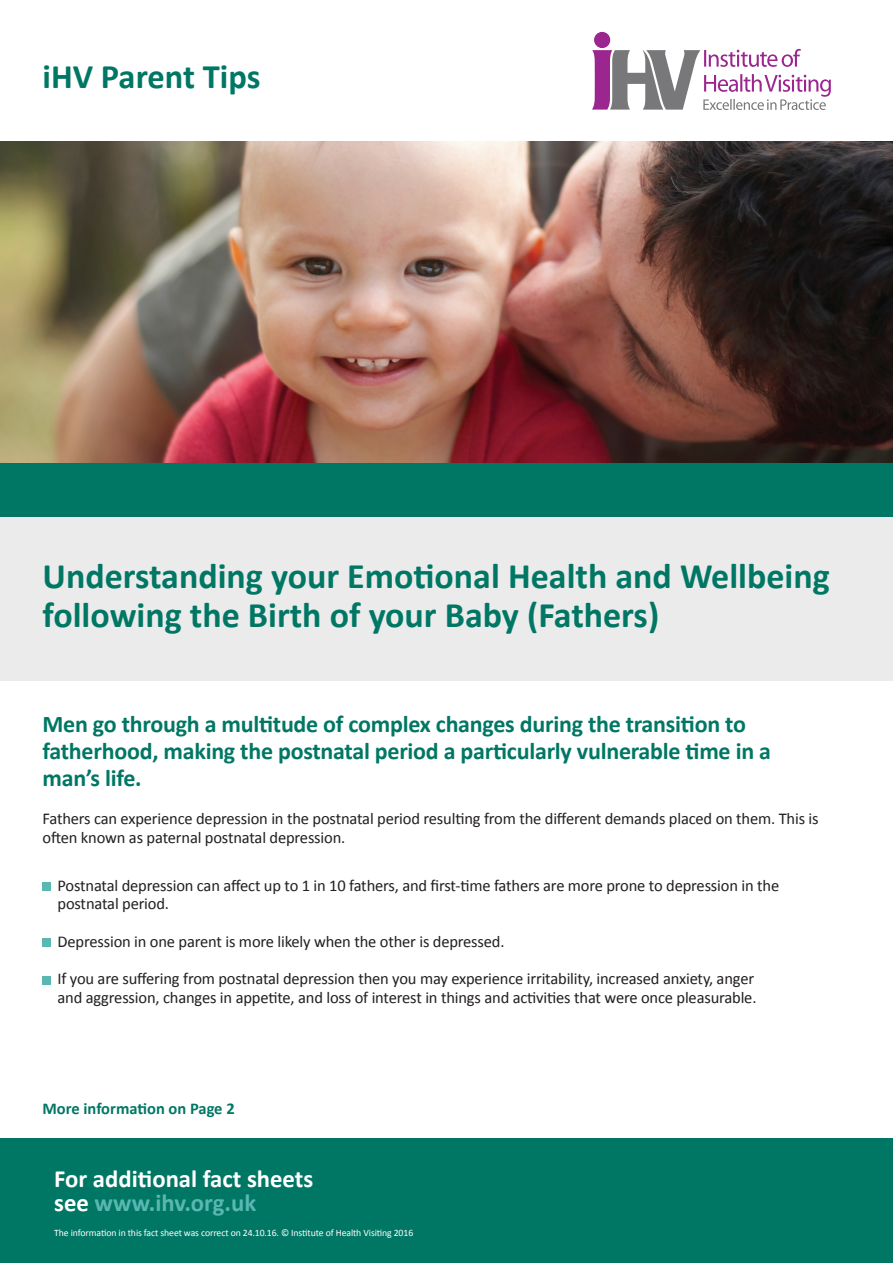
<style>
.page{position:relative;width:893px;height:1263px;background:#fff}
.page>*{position:absolute;margin:0;border:0;box-sizing:border-box;transform-origin:0 0}
.t1{font:700 36px/39px "Calibri";color:#007764}
.t2{font:700 34.5px "Calibri";color:#007764}
.t3{font:700 24.75px/24px "Calibri";color:#fff}
.t4{font:700 24px/27px "Calibri";letter-spacing:-.01em;color:#007764}
.t5{font:16.5px/18.8px "Calibri";letter-spacing:-.01em;color:#231f20}
.t6{font:700 16.5px "Calibri";color:#007764}
.t7{font:9.75px "Calibri";letter-spacing:-.01em;color:#fff}
.s1{color:#5ab7b2}
</style>
<div class="page">
<div style="left:0;top:1138px;width:893px;height:125px;background:#007764"></div>
<img style="left:0;top:142px;width:893px;height:321px">
<div style="left:0;top:517px;width:893px;height:163px;background:#ebebeb"></div>
<div style="left:0;top:463px;width:893px;height:54px;background:#007764"></div>
<div style="left:43px;top:882px;width:8px;height:8px;background:#5ab7b2"></div>
<div style="left:43px;top:938px;width:8px;height:9px;background:#5ab7b2"></div>
<div style="left:43px;top:976px;width:8px;height:8px;background:#5ab7b2"></div>
<div style="left:594px;top:32px;width:16px;height:16px;background:#9b268f;border-radius:50%"></div>
<svg style="left:592px;top:49px;width:239px;height:61px"></svg>
<p class="t2" style="left:43px;top:54px;width:220px">iHV Parent Tips</p>
<p class="t1" style="left:43px;top:557px;width:789px">Understanding your Emotional Health and Wellbeing following the Birth of your Baby (Fathers)</p>
<p class="t4" style="left:43px;top:711px;width:730px">Men go through a multitude of complex changes during the transition to fatherhood, making the postnatal period a particularly vulnerable time in a man’s life.</p>
<p class="t5" style="left:43px;top:809px;width:778px">Fathers can experience depression in the postnatal period resulting from the different demands placed on them. This is often known as paternal postnatal depression.</p>
<p class="t5" style="left:58px;top:876px;width:723px">Postnatal depression can affect up to 1 in 10 fathers, and first-time fathers are more prone to depression in the postnatal period.</p>
<p class="t5" style="left:58px;top:932px;width:449px">Depression in one parent is more likely when the other is depressed.</p>
<p class="t5" style="left:58px;top:969px;width:700px">If you are suffering from postnatal depression then you may experience irritability, increased anxiety, anger and aggression, changes in appetite, and loss of interest in things and activities that were once pleasurable.</p>
<p class="t6" style="left:43px;top:1098px;width:194px">More information on Page 2</p>
<p class="t3" style="left:54px;top:1166px;width:261px">For additional fact sheets see <span class="s1">www.ihv.org.uk</span></p>
<p class="t7" style="left:54px;top:1227px;width:361px">The information in this fact sheet was correct on 24.10.16. © Institute of Health Visiting 2016</p>
</div>
